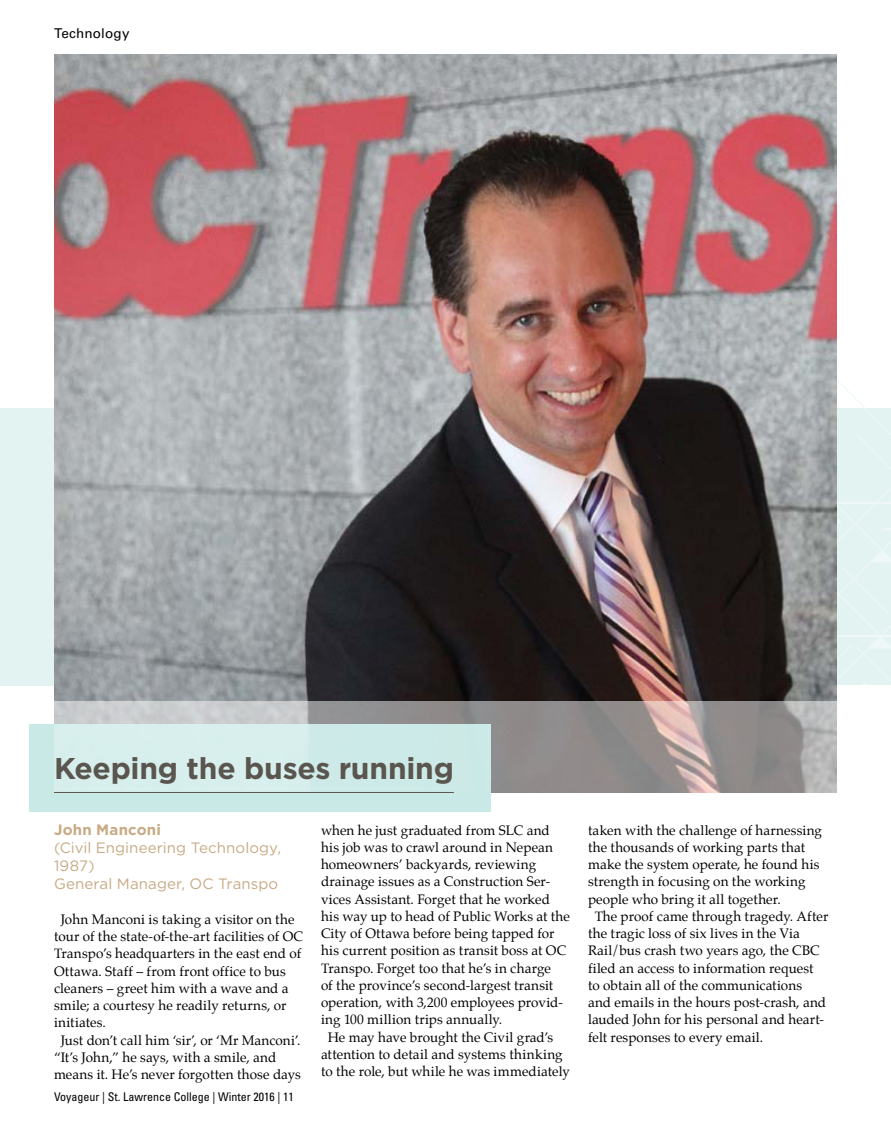
<style>
.page{position:relative;width:891px;height:1134px;background:#fff}
.page>*{position:absolute;margin:0;border:0;box-sizing:border-box;transform-origin:0 0}
.t1{font:700 30px "Gotham";letter-spacing:-.01em;color:#5a564f}
.t2{font:15px/18px "Gotham";letter-spacing:.005em;color:#c8aa84}
.t3{font:700 15px "Gotham";letter-spacing:.015em;color:#c8aa84}
.t4{font:13.5px "Palatino";letter-spacing:.005em;color:#000}
.t5{font:13.5px "Univers LT Std";letter-spacing:.01em;color:#000}
.t6{font:condensed 12px "Univers LT Std";color:#000}
</style>
<div class="page">
<div style="left:0;top:409px;width:891px;height:277px;background:#e3f3f1"></div>
<img style="left:54px;top:700px;width:783px;height:93px">
<img style="left:54px;top:54px;width:783px;height:646px">
<div style="left:29px;top:724px;width:462px;height:87px;background:#c9e9e6"></div>
<hr style="left:54px;top:792px;width:400px;height:1px;background:#5a564f">
<p class="t5" style="left:54px;top:25px;width:77px">Technology</p>
<h1 class="t1" style="left:54px;top:748px;width:401px">Keeping the buses running</h1>
<p class="t3" style="left:54px;top:820px;width:108px">John Manconi</p>
<p class="t2" style="left:54px;top:839px;width:229px">(Civil Engineering Technology,<br>1987)<br>General Manager, OC Transpo</p>
<p class="t4" style="left:61px;top:908px;width:235px">John Manconi is taking a visitor on the</p>
<p class="t4" style="left:54px;top:925px;width:250px">tour of the state-of-the-art facilities of OC</p>
<p class="t4" style="left:54px;top:943px;width:249px">Transpo’s headquarters in the east end of</p>
<p class="t4" style="left:54px;top:960px;width:234px">Ottawa. Staff – from front office to bus</p>
<p class="t4" style="left:54px;top:977px;width:236px">cleaners – greet him with a wave and a</p>
<p class="t4" style="left:54px;top:994px;width:234px">smile; a courtesy he readily returns, or</p>
<p class="t4" style="left:54px;top:1012px;width:53px">initiates.</p>
<p class="t4" style="left:61px;top:1029px;width:241px">Just don’t call him ‘sir’, or ‘Mr Manconi’.</p>
<p class="t4" style="left:54px;top:1046px;width:224px">“It’s John,” he says, with a smile, and</p>
<p class="t4" style="left:54px;top:1063px;width:249px">means it. He’s never forgotten those days</p>
<p class="t6" style="left:54px;top:1089px;width:241px">Voyageur | St. Lawrence College | Winter 2016 | 11</p>
<p class="t4" style="left:321px;top:819px;width:230px">when he just graduated from SLC and</p>
<p class="t4" style="left:321px;top:836px;width:234px">his job was to crawl around in Nepean</p>
<p class="t4" style="left:321px;top:853px;width:217px">homeowners’ backyards, reviewing</p>
<p class="t4" style="left:321px;top:870px;width:231px">drainage issues as a Construction Ser-</p>
<p class="t4" style="left:321px;top:888px;width:230px">vices Assistant. Forget that he worked</p>
<p class="t4" style="left:321px;top:905px;width:251px">his way up to head of Public Works at the</p>
<p class="t4" style="left:321px;top:922px;width:235px">City of Ottawa before being tapped for</p>
<p class="t4" style="left:321px;top:939px;width:247px">his current position as transit boss at OC</p>
<p class="t4" style="left:321px;top:957px;width:232px">Transpo. Forget too that he’s in charge</p>
<p class="t4" style="left:321px;top:974px;width:234px">of the province’s second-largest transit</p>
<p class="t4" style="left:321px;top:991px;width:243px">operation, with 3,200 employees provid-</p>
<p class="t4" style="left:321px;top:1008px;width:183px">ing 100 million trips annually.</p>
<p class="t4" style="left:328px;top:1026px;width:227px">He may have brought the Civil grad’s</p>
<p class="t4" style="left:321px;top:1043px;width:243px">attention to detail and systems thinking</p>
<p class="t4" style="left:321px;top:1060px;width:251px">to the role, but while he was immediately</p>
<p class="t4" style="left:588px;top:819px;width:236px">taken with the challenge of harnessing</p>
<p class="t4" style="left:588px;top:836px;width:219px">the thousands of working parts that</p>
<p class="t4" style="left:588px;top:853px;width:233px">make the system operate, he found his</p>
<p class="t4" style="left:588px;top:870px;width:219px">strength in focusing on the working</p>
<p class="t4" style="left:588px;top:888px;width:194px">people who bring it all together.</p>
<p class="t4" style="left:595px;top:905px;width:235px">The proof came through tragedy. After</p>
<p class="t4" style="left:588px;top:922px;width:213px">the tragic loss of six lives in the Via</p>
<p class="t4" style="left:588px;top:939px;width:233px">Rail/bus crash two years ago, the CBC</p>
<p class="t4" style="left:588px;top:957px;width:227px">filed an access to information request</p>
<p class="t4" style="left:588px;top:974px;width:216px">to obtain all of the communications</p>
<p class="t4" style="left:588px;top:991px;width:240px">and emails in the hours post-crash, and</p>
<p class="t4" style="left:588px;top:1008px;width:238px">lauded John for his personal and heart-</p>
<p class="t4" style="left:588px;top:1026px;width:177px">felt responses to every email.</p>
</div>
